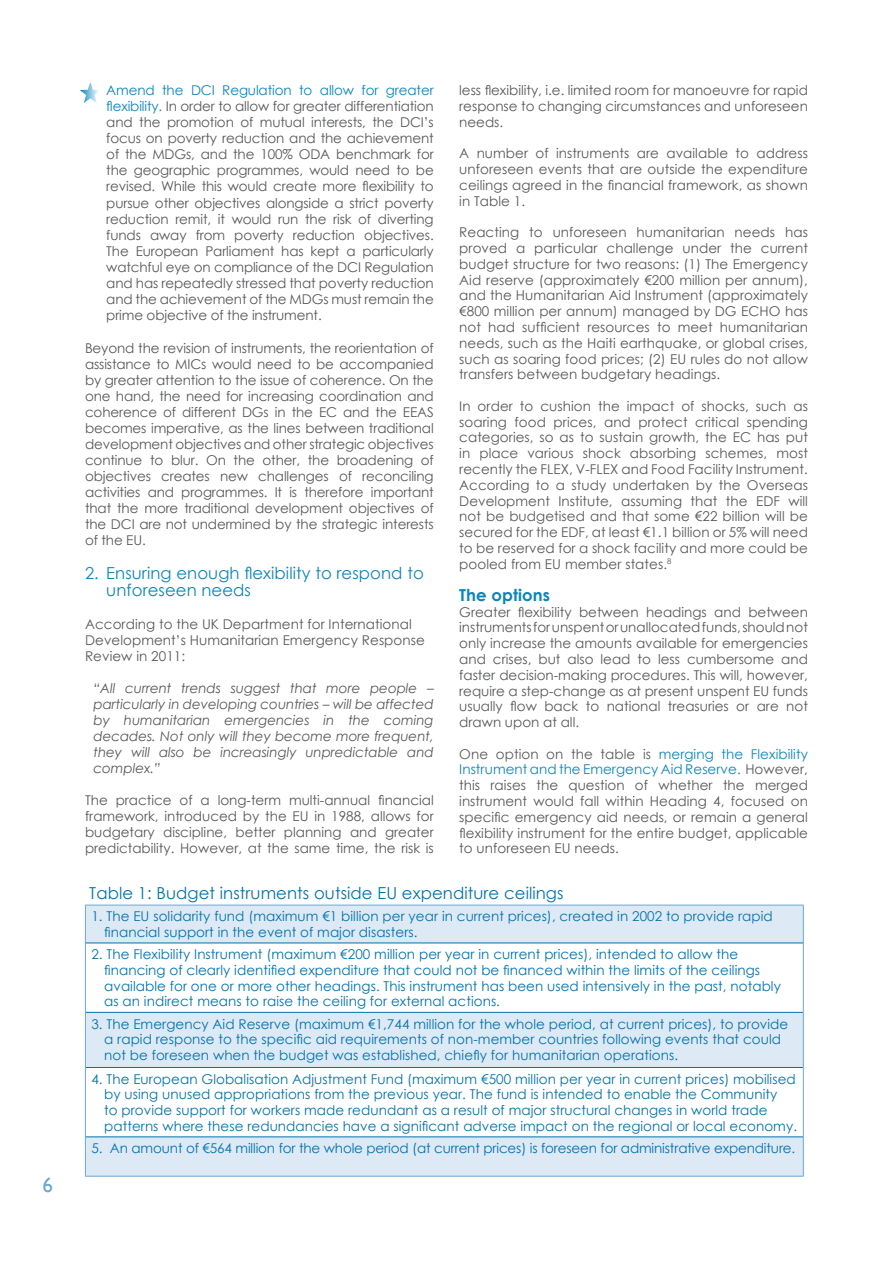
<style>
.page{position:relative;width:893px;height:1263px;background:#fff}
.page>*{position:absolute;margin:0;border:0;box-sizing:border-box;transform-origin:0 0}
.t1{font:21px "Gill Sans";color:#6da7d1}
.t2{font:16.5px/16.8px "Century Gothic";letter-spacing:.005em;color:#0c85bb}
.t3{font:16.5px "Century Gothic";letter-spacing:.005em;color:#0073ae}
.t4{font:700 16.5px "Century Gothic";letter-spacing:.005em;color:#0c85bb}
.t5{font:13.5px/15.8px "Century Gothic";letter-spacing:.005em;color:#57585a;text-align:justify}
.t6{font:13.5px/15.8px "Century Gothic";letter-spacing:.005em;color:#0073ae}
.t7{font:italic 13.5px/16px "Century Gothic";letter-spacing:-.005em;color:#57585a;text-align:justify}
.s1{color:#0c85bb}
</style>
<div class="page">
<svg style="left:86px;top:906px;width:717px;height:270px"></svg>
<hr style="left:85px;top:905px;width:719px;height:1px;background:#6da7d1">
<hr style="left:85px;top:905px;width:1px;height:38px;background:#6da7d1">
<hr style="left:803px;top:905px;width:1px;height:38px;background:#6da7d1">
<hr style="left:85px;top:943px;width:1px;height:69px;background:#6da7d1">
<hr style="left:803px;top:943px;width:1px;height:69px;background:#6da7d1">
<hr style="left:85px;top:1012px;width:1px;height:55px;background:#6da7d1">
<hr style="left:803px;top:1012px;width:1px;height:55px;background:#6da7d1">
<hr style="left:85px;top:1067px;width:1px;height:70px;background:#6da7d1">
<hr style="left:803px;top:1067px;width:1px;height:70px;background:#6da7d1">
<hr style="left:85px;top:1137px;width:1px;height:39px;background:#6da7d1">
<hr style="left:803px;top:1137px;width:1px;height:39px;background:#6da7d1">
<hr style="left:85px;top:1176px;width:719px;height:1px;background:#6da7d1">
<hr style="left:86px;top:942px;width:717px;height:1px;background:#0073ae">
<hr style="left:86px;top:1012px;width:717px;height:1px;background:#0073ae">
<hr style="left:86px;top:1067px;width:717px;height:1px;background:#0073ae">
<hr style="left:86px;top:1136px;width:717px;height:1px;background:#0073ae">
<svg style="left:80px;top:82px;width:18px;height:21px"></svg>
<h1 class="t1" style="left:43px;top:1173px;width:12px">6</h1>
<p class="t5" style="left:106px;top:82px;width:329px"><span class="s1">Amend the DCI Regulation to allow for greater flexibility.</span> In order to allow for greater differentiation and the promotion of mutual interests, the DCI’s focus on poverty reduction and the achievement of the MDGs, and the 100% ODA benchmark for the geographic programmes, would need to be revised. While this would create more flexibility to pursue other objectives alongside a strict poverty reduction remit, it would run the risk of diverting funds away from poverty reduction objectives.<br>The European Parliament has kept a particularly watchful eye on compliance of the DCI Regulation and has repeatedly stressed that poverty reduction and the achievement of the MDGs must remain the prime objective of the instrument.</p>
<p class="t5" style="left:85px;top:340px;width:350px">Beyond the revision of instruments, the reorientation of assistance to MICs would need to be accompanied by greater attention to the issue of coherence. On the one hand, the need for increasing coordination and coherence of different DGs in the EC and the EEAS becomes imperative, as the lines between traditional development objectives and other strategic objectives continue to blur. On the other, the broadening of objectives creates new challenges of reconciling activities and programmes. It is therefore important that the more traditional development objectives of the DCI are not undermined by the strategic interests of the EU.</p>
<p class="t2" style="left:106px;top:564px;width:319px;text-indent:-21px">2. Ensuring enough flexibility to respond to unforeseen needs</p>
<p class="t5" style="left:85px;top:615px;width:341px;text-align:left">According to the UK Department for International<br>Development’s Humanitarian Emergency Response<br>Review in 2011:</p>
<p class="t7" style="left:94px;top:680px;width:342px">“All current trends suggest that more people – particularly in developing countries – will be affected by humanitarian emergencies in the coming decades. Not only will they become more frequent, they will also be increasingly unpredictable and complex.”</p>
<p class="t5" style="left:85px;top:792px;width:350px">The practice of a long-term multi-annual financial framework, introduced by the EU in 1988, allows for budgetary discipline, better planning and greater predictability. However, at the same time, the risk is</p>
<p class="t5" style="left:459px;top:82px;width:350px">less flexibility, i.e. limited room for manoeuvre for rapid response to changing circumstances and unforeseen needs.</p>
<p class="t5" style="left:459px;top:145px;width:350px">A number of instruments are available to address unforeseen events that are outside the expenditure ceilings agreed in the financial framework, as shown in Table 1.</p>
<p class="t5" style="left:459px;top:224px;width:350px">Reacting to unforeseen humanitarian needs has proved a particular challenge under the current budget structure for two reasons: (1) The Emergency Aid reserve (approximately €200 million per annum), and the Humanitarian Aid Instrument (approximately €800 million per annum) managed by DG ECHO has not had sufficient resources to meet humanitarian needs, such as the Haiti earthquake, or global crises, such as soaring food prices; (2) EU rules do not allow transfers between budgetary headings.</p>
<p class="t5" style="left:459px;top:398px;width:350px">In order to cushion the impact of shocks, such as soaring food prices, and protect critical spending categories, so as to sustain growth, the EC has put in place various shock absorbing schemes, most recently the FLEX, V-FLEX and Food Facility Instrument.<br>According to a study undertaken by the Overseas Development Institute, assuming that the EDF will not be budgetised and that some €22 billion will be secured for the EDF, at least €1.1 billion or 5% will need to be reserved for a shock facility and more could be pooled from EU member states.<sup>8</sup></p>
<p class="t4" style="left:459px;top:582px;width:92px">The options</p>
<p class="t5" style="left:459px;top:604px;width:350px">Greater flexibility between headings and between instruments for unspent or unallocated funds, should not only increase the amounts available for emergencies and crises, but also lead to less cumbersome and faster decision-making procedures. This will, however, require a step-change as at present unspent EU funds usually flow back to national treasuries or are not drawn upon at all.</p>
<p class="t5" style="left:459px;top:746px;width:350px">One option on the table is <span class="s1">merging the Flexibility Instrument and the Emergency Aid Reserve.</span> However, this raises the question of whether the merged instrument would fall within Heading 4, focused on specific emergency aid needs, or remain a general flexibility instrument for the entire budget, applicable to unforeseen EU needs.</p>
<p class="t3" style="left:89px;top:881px;width:476px">Table 1: Budget instruments outside EU expenditure ceilings</p>
<p class="t6" style="left:104px;top:908px;width:670px;text-indent:-13px">1. The EU solidarity fund (maximum €1 billion per year in current prices), created in 2002 to provide rapid financial support in the event of major disasters.</p>
<p class="t6" style="left:104px;top:946px;width:678px;text-indent:-13px">2. The Flexibility Instrument (maximum €200 million per year in current prices), intended to allow the financing of clearly identified expenditure that could not be financed within the limits of the ceilings available for one or more other headings. This instrument has been used intensively in the past, notably as an indirect means to raise the ceiling for external actions.</p>
<p class="t6" style="left:104px;top:1015px;width:686px;text-indent:-13px">3. The Emergency Aid Reserve (maximum €1,744 million for the whole period, at current prices), to provide a rapid response to the specific aid requirements of non-member countries following events that could not be foreseen when the budget was established, chiefly for humanitarian operations.</p>
<p class="t6" style="left:104px;top:1071px;width:694px;text-indent:-13px">4. The European Globalisation Adjustment Fund (maximum €500 million per year in current prices) mobilised by using unused appropriations from the previous year. The fund is intended to enable the Community<br>to provide support for workers made redundant as a result of major structural changes in world trade patterns where these redundancies have a significant adverse impact on the regional or local economy.</p>
<p class="t6" style="left:91px;top:1140px;width:705px">5. An amount of €564 million for the whole period (at current prices) is foreseen for administrative expenditure.</p>
</div>
